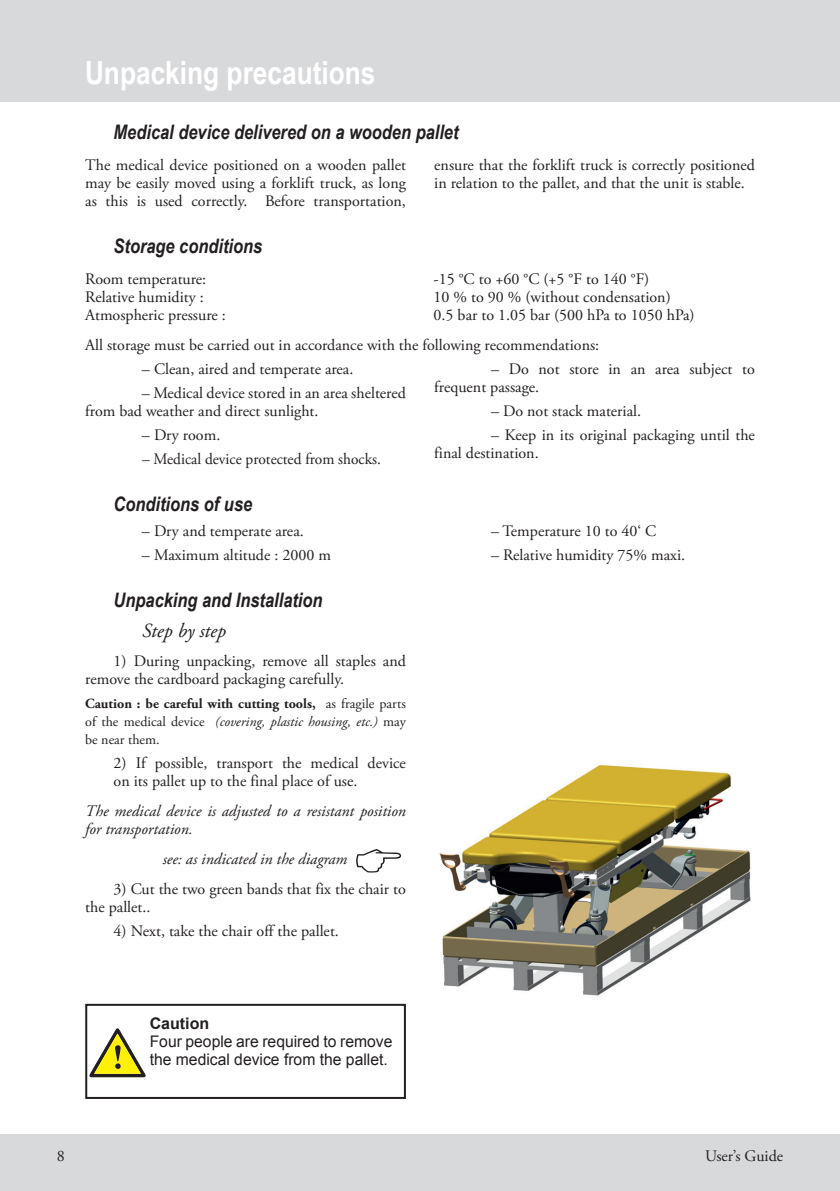
<style>
.page{position:relative;width:840px;height:1191px;background:#fff}
.page>*{position:absolute;margin:0;border:0;box-sizing:border-box;transform-origin:0 0}
.t1{font:700 32px "Arial Narrow";color:#fff}
.t2{font:italic 700 20px "Arial Narrow";color:#231f20}
.t3{font:italic 20px "Adobe Garamond Pro";color:#231f20}
.t4{font:16px/18px "Adobe Garamond Pro";color:#231f20}
.t5{font:italic 16px/18px "Adobe Garamond Pro";color:#231f20}
.t6{font:16px/18px "Arial";color:#231f20}
.t7{font:16px "Adobe Garamond Pro";color:#231f20;scale:.96 1}
.t8{font:700 16px "Arial";color:#231f20}
.t9{font:14px/18px "Adobe Garamond Pro";color:#231f20;text-align:justify}
.s1{font-weight:700}
.s2{font-style:italic}
</style>
<div class="page">
<div style="left:0;top:0;width:839px;height:102px;background:#d8d9db"></div>
<div style="left:0;top:1134px;width:839px;height:57px;background:#d8d9db"></div>
<hr style="left:839px;top:1134px;width:1px;height:57px;background:#d8d9db">
<img style="left:439px;top:765px;width:312px;height:231px">
<svg style="left:89px;top:1028px;width:57px;height:49px"></svg>
<div style="left:85px;top:1003px;width:320px;height:96px;border:2px solid #231f20"></div>
<h1 class="t1" style="left:85px;top:49px;width:292px">Unpacking precautions</h1>
<p class="t2" style="left:113px;top:117px;width:346px">Medical device delivered on a wooden pallet</p>
<p class="t4" style="left:85px;top:157px;width:322px;text-align:justify">The medical device positioned on a wooden pallet may be easily moved using a forklift truck, as long as this is used correctly. Before transportation,</p>
<p class="t4" style="left:434px;top:157px;width:322px">ensure that the forklift truck is correctly positioned in relation to the pallet, and that the unit is stable.</p>
<p class="t2" style="left:113px;top:231px;width:150px">Storage conditions</p>
<p class="t4" style="left:85px;top:271px;width:122px">Room temperature:</p>
<p class="t4" style="left:433px;top:271px;width:217px">-15 °C to +60 °C (+5 °F to 140 °F)</p>
<p class="t4" style="left:85px;top:289px;width:120px">Relative humidity :</p>
<p class="t4" style="left:433px;top:289px;width:238px">10 % to 90 % (without condensation)</p>
<p class="t4" style="left:85px;top:307px;width:142px">Atmospheric pressure :</p>
<p class="t4" style="left:85px;top:301px;width:610px;line-height:30px;text-indent:348px">0.5 bar to 1.05 bar (500 hPa to 1050 hPa)<br>All storage must be carried out in accordance with the following recommendations:</p>
<p class="t4" style="left:142px;top:361px;width:213px">– Clean, aired and temperate area.</p>
<p class="t4" style="left:85px;top:385px;width:322px;text-indent:57px">– Medical device stored in an area sheltered from bad weather and direct sunlight.</p>
<p class="t4" style="left:142px;top:427px;width:80px">– Dry room.</p>
<p class="t7" style="left:142px;top:449px;width:250px">– Medical device protected from shocks.</p>
<p class="t4" style="left:434px;top:361px;width:322px;text-indent:57px">– Do not store in an area subject to frequent passage.</p>
<p class="t4" style="left:491px;top:403px;width:151px">– Do not stack material.</p>
<p class="t4" style="left:434px;top:427px;width:322px;text-indent:57px">– Keep in its original packaging until the final destination.</p>
<p class="t2" style="left:113px;top:489px;width:140px">Conditions of use</p>
<p class="t4" style="left:142px;top:523px;width:163px">– Dry and temperate area.</p>
<p class="t4" style="left:142px;top:547px;width:190px">– Maximum altitude : 2000 m</p>
<p class="t2" style="left:113px;top:585px;width:210px">Unpacking and Installation</p>
<p class="t3" style="left:142px;top:618px;width:85px">Step by step</p>
<p class="t4" style="left:85px;top:653px;width:322px;text-indent:28px">1) During unpacking, remove all staples and remove the cardboard packaging carefully.</p>
<p class="t9" style="left:85px;top:695px;width:322px"><span class="s1">Caution : be careful with cutting tools,</span> as fragile parts of the medical device <span class="s2">(covering, plastic housing, etc.)</span> may be near them.</p>
<p class="t4" style="left:114px;top:755px;width:293px">2) If possible, transport the medical device on its pallet up to the final place of use.</p>
<p class="t5" style="left:85px;top:802px;width:322px">The medical device is adjusted to a resistant position for transportation.</p>
<p class="t5" style="left:162px;top:850px;width:186px">see: as indicated in the diagram</p>
<p class="t4" style="left:114px;top:881px;width:293px">3) Cut the two green bands that fix the chair to</p>
<p class="t4" style="left:85px;top:899px;width:67px">the pallet..</p>
<p class="t4" style="left:114px;top:923px;width:227px">4) Next, take the chair off the pallet.</p>
<p class="t8" style="left:150px;top:1012px;width:61px">Caution</p>
<p class="t6" style="left:150px;top:1032px;width:244px">Four people are required to remove the medical device from the pallet.</p>
<p class="t4" style="left:490px;top:523px;width:167px">– Temperature 10 to 40‘ C</p>
<p class="t4" style="left:490px;top:547px;width:195px">– Relative humidity 75% maxi.</p>
<p class="t4" style="left:57px;top:1147px;width:9px">8</p>
<p class="t4" style="left:704px;top:1147px;width:80px">User’s Guide</p>
</div>
